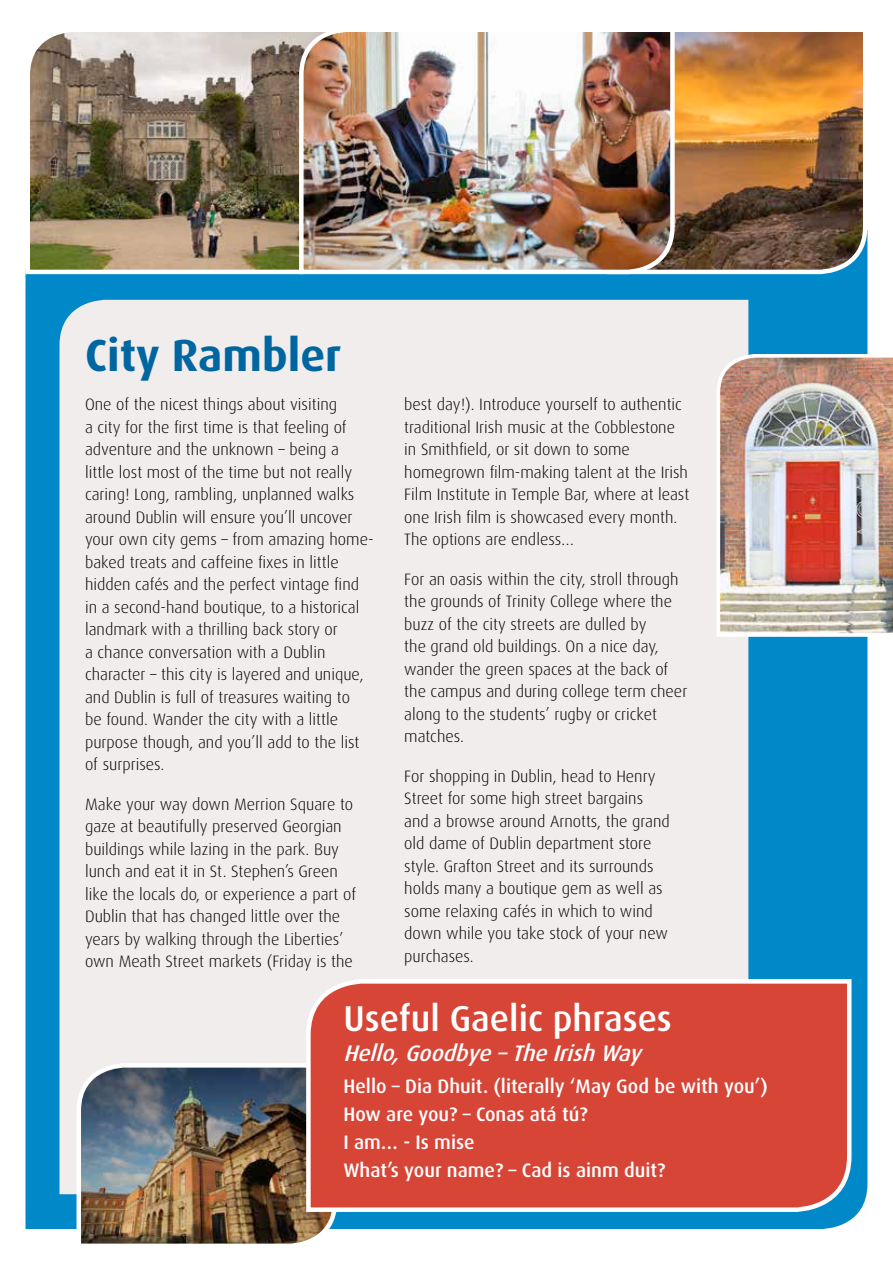
<style>
.page{position:relative;width:893px;height:1263px;background:#fff}
.page>*{position:absolute;margin:0;border:0;box-sizing:border-box;transform-origin:0 0}
.Body_Text{font:700 45px "Dax";color:#0066a1}
.Body_Text-2{font:500 36px "Dax";color:#fff}
.Body_Text-3{font:italic 500 22.5px "Dax";color:#fff}
.Body_Text-4{font:500 19.5px "Dax";color:#fff}
.Body_Text-5{font:300 16.5px/22.5px "Dax";color:#000}
</style>
<div class="page">
<div style="left:26px;top:276px;width:841px;height:953px;background:#0088c8"></div>
<div style="left:60px;top:300px;width:688px;height:894px;background:#f0edec"></div>
<img style="left:677px;top:32px;width:191px;height:244px">
<img style="left:74px;top:1061px;width:266px;height:183px">
<img style="left:715px;top:352px;width:178px;height:287px">
<svg style="left:304px;top:977px;width:550px;height:237px;background:#d55246"></svg>
<img style="left:25px;top:32px;width:272px;height:244px">
<img style="left:297px;top:32px;width:380px;height:244px">
<p class="Body_Text" style="left:85px;top:330px;width:258px">City Rambler</p>
<p class="Body_Text-5" style="left:85px;top:393px;width:290px">One of the nicest things about visiting<br>a city for the first time is that feeling of adventure and the unknown – being a<br>little lost most of the time but not really caring! Long, rambling, unplanned walks around Dublin will ensure you’ll uncover your own city gems – from amazing home&shy;baked treats and caffeine fixes in little hidden cafés and the perfect vintage find in a second-hand boutique, to a historical landmark with a thrilling back story or<br>a chance conversation with a Dublin character – this city is layered and unique, and Dublin is full of treasures waiting to<br>be found. Wander the city with a little purpose though, and you’ll add to the list of surprises.</p>
<p class="Body_Text-5" style="left:85px;top:793px;width:273px">Make your way down Merrion Square to gaze at beautifully preserved Georgian buildings while lazing in the park. Buy lunch and eat it in St. Stephen’s Green like the locals do, or experience a part of Dublin that has changed little over the years by walking through the Liberties’ own Meath Street markets (Friday is the</p>
<p class="Body_Text-5" style="left:404px;top:393px;width:286px">best day!). Introduce yourself to authentic traditional Irish music at the Cobblestone in Smithfield, or sit down to some homegrown film-making talent at the Irish Film Institute in Temple Bar, where at least one Irish film is showcased every month.<br>The options are endless…</p>
<p class="Body_Text-5" style="left:404px;top:568px;width:284px">For an oasis within the city, stroll through the grounds of Trinity College where the buzz of the city streets are dulled by<br>the grand old buildings. On a nice day, wander the green spaces at the back of the campus and during college term cheer along to the students’ rugby or cricket matches.</p>
<p class="Body_Text-5" style="left:404px;top:765px;width:267px">For shopping in Dublin, head to Henry Street for some high street bargains and a browse around Arnotts, the grand old dame of Dublin department store style. Grafton Street and its surrounds holds many a boutique gem as well as some relaxing cafés in which to wind down while you take stock of your new purchases.</p>
<p class="Body_Text-2" style="left:343px;top:999px;width:330px">Useful Gaelic phrases</p>
<p class="Body_Text-3" style="left:343px;top:1041px;width:306px">Hello,Goodbye–TheIrishWay</p>
<p class="Body_Text-4" style="left:343px;top:1076px;width:426px">Hello – Dia Dhuit. (literally ‘May God be with you’)</p>
<p class="Body_Text-4" style="left:343px;top:1104px;width:246px">How are you? – Conas atá tú?</p>
<p class="Body_Text-4" style="left:343px;top:1132px;width:133px">I am… - Is mise</p>
<p class="Body_Text-4" style="left:343px;top:1160px;width:323px">What’s your name? – Cad is ainm duit?</p>
</div>
